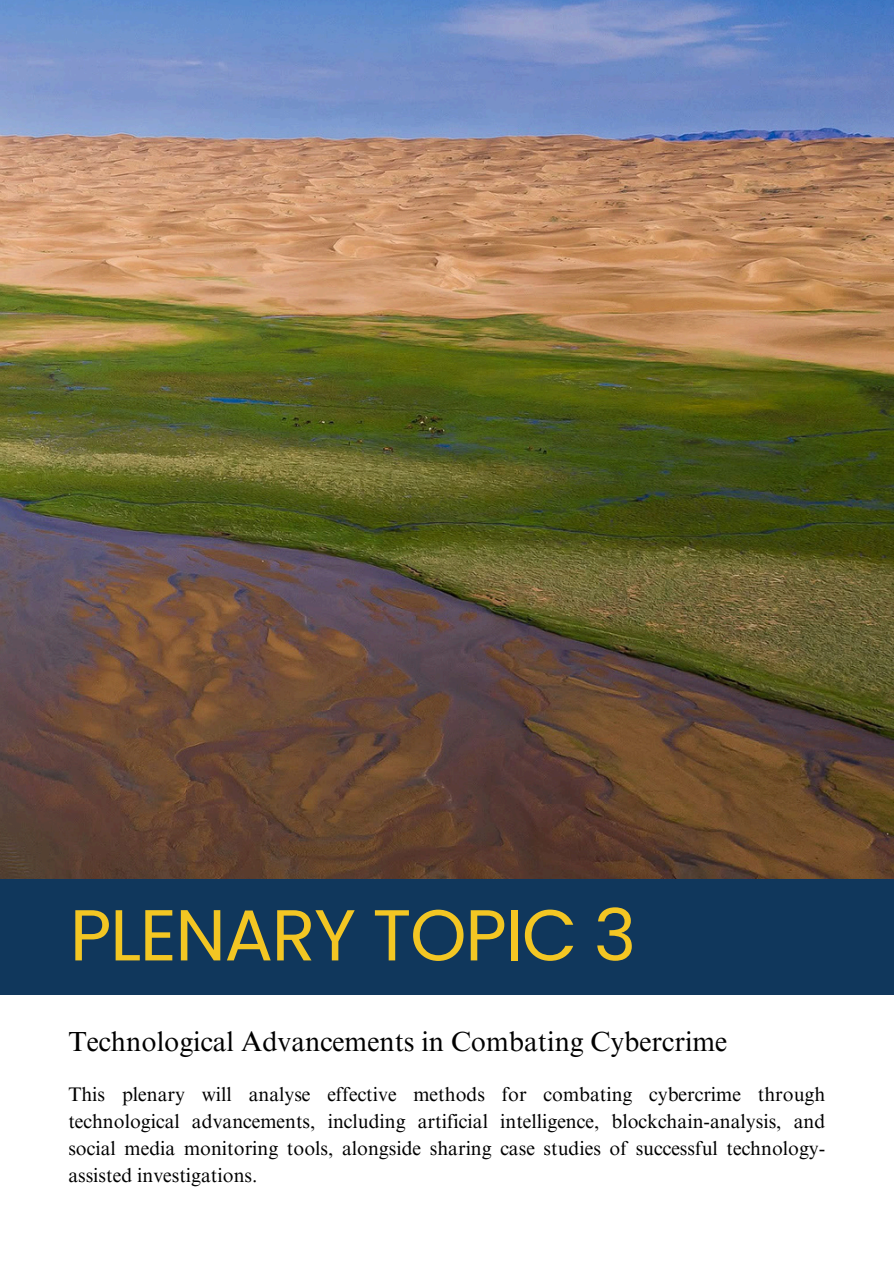
<style>
.page{position:relative;width:894px;height:1264px;background:#fff}
.page>*{position:absolute;margin:0;border:0;box-sizing:border-box;transform-origin:0 0}
.t1{font:72px "Poppins";letter-spacing:-.02em;color:#f3c623}
.t2{font:27.6px "Times NRMT Pro";color:#000}
.t3{font:19.65px/27px "Times NRMT Pro";color:#000;text-align:justify}
</style>
<div class="page">
<img style="left:0;top:0;width:893px;height:878px">
<div style="left:0;top:878px;width:893px;height:116px;background:#10375c"></div>
<p class="t1" style="left:70px;top:884px;width:567px">PLENARY TOPIC 3</p>
<h2 class="t2" style="left:68px;top:1031px;width:660px">Technological Advancements in Combating Cybercrime</h2>
<h1 class="t3" style="left:68px;top:1083px;width:758px">This plenary will analyse effective methods for combating cybercrime through technological advancements, including artificial intelligence, blockchain-analysis, and social media monitoring tools, alongside sharing case studies of successful technology&shy;assisted investigations.</h1>
</div>
